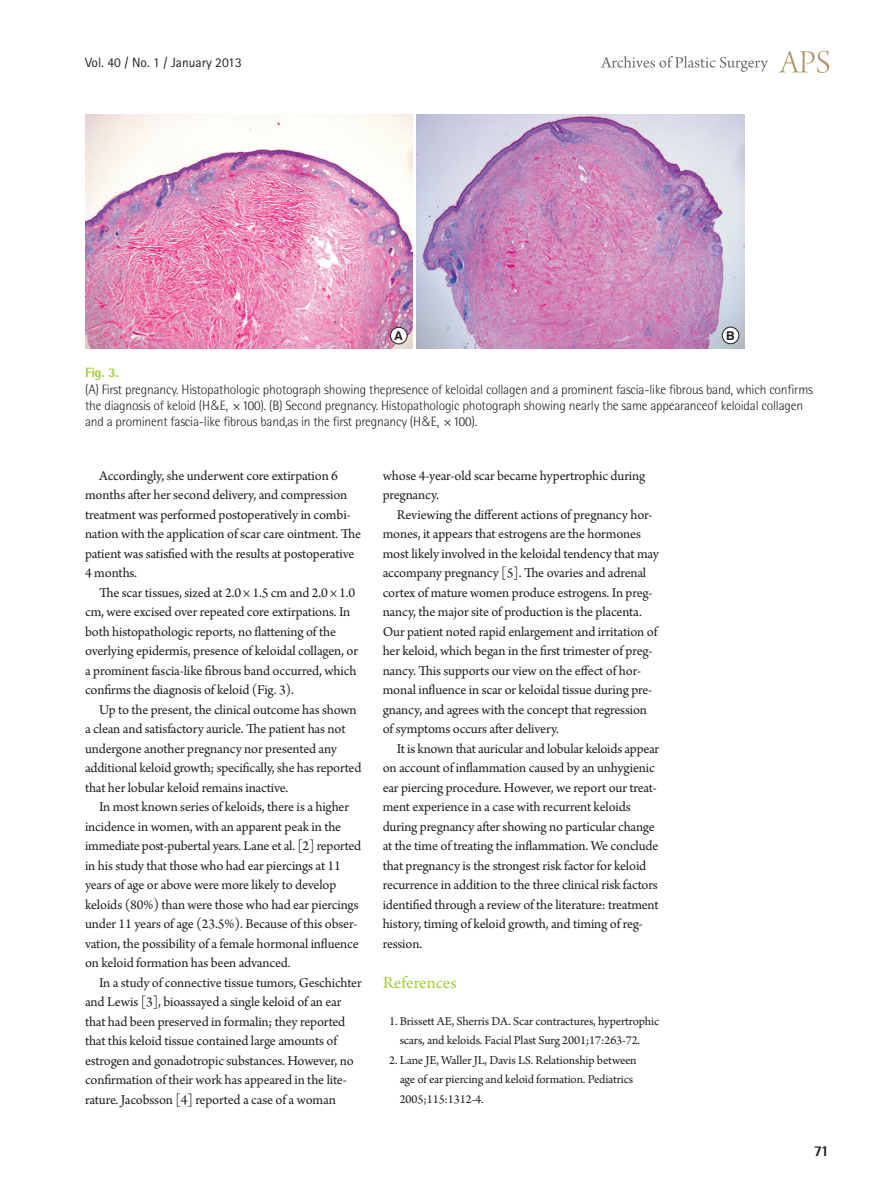
<style>
.page{position:relative;width:893px;height:1191px;background:#fff}
.page>*{position:absolute;margin:0;border:0;box-sizing:border-box;transform-origin:0 0}
.대제목_Letter{font:18px "Arno Pro";letter-spacing:-.005em;color:#a6ce39}
.t1{font:800 15px "Rotis Semi Sans Std";color:#231f20}
.성형_본문_이미지{font:14.25px/19.5px "Arno Pro";letter-spacing:-.01em;color:#231f20}
.표_그림체{font:300 13.5px/16.4px "Rotis Semi Sans Std";letter-spacing:-.015em;color:#231f20}
.권_호_월{font:13.5px "Rotis Sans Serif Std";color:#231f20}
.참고문헌-1__이미지{font:12.75px/19.5px "Arno Pro";letter-spacing:-.01em;color:#231f20}
.t2{font:700 12.15px "Swiss 721 BT";color:#231f20}
.s1{font-weight:800;color:#a6ce39}
.s2{font-family:"DIN Pro"}
</style>
<div class="page">
<svg style="left:779px;top:51px;width:50px;height:22px"></svg>
<svg style="left:601px;top:56px;width:167px;height:16px"></svg>
<img style="left:85px;top:115px;width:327px;height:234px">
<div style="left:390px;top:327px;width:17px;height:17px;background:#fff;border-radius:50%"></div>
<div style="left:390px;top:327px;width:17px;height:17px;border:1px solid #231f20;border-radius:50%"></div>
<img style="left:417px;top:115px;width:327px;height:234px">
<div style="left:722px;top:327px;width:17px;height:17px;background:#fff;border-radius:50%"></div>
<div style="left:722px;top:327px;width:17px;height:17px;border:1px solid #231f20;border-radius:50%"></div>
<p class="권_호_월" style="left:85px;top:54px;width:158px">Vol. 40 / No. 1 / January 2013</p>
<p class="t2" style="left:395px;top:328px;width:10px">A</p>
<p class="t2" style="left:726px;top:328px;width:10px">B</p>
<p class="표_그림체" style="left:85px;top:364px;width:729px"><span class="s1">Fig. 3.<br></span>(A) First pregnancy. Histopathologic photograph showing thepresence of keloidal collagen and a prominent fascia-like fibrous band, which confirms the diagnosis of keloid (H<span class="s2">&amp;</span>E, ×100). (B) Second pregnancy. Histopathologic photograph showing nearly the same appearanceof keloidal collagen and a prominent fascia-like fibrous band,as in the first pregnancy (H<span class="s2">&amp;</span>E, ×100).</p>
<p class="성형_본문_이미지" style="left:85px;top:466px;width:278px;text-indent:14px">Accordingly, she underwent core extirpation 6 months after her second delivery, and compression treatment was performed postoperatively in combi&shy;nation with the application of scar care ointment. The patient was satisfied with the results at postoperative 4 months.</p>
<p class="성형_본문_이미지" style="left:85px;top:583px;width:274px;text-indent:14px">The scar tissues, sized at 2.0 × 1.5 cm and 2.0 × 1.0 cm, were excised over repeated core extirpations. In both histopathologic reports, no flattening of the overlying epidermis, presence of keloidal collagen, or a prominent fascia-like fibrous band occurred, which confirms the diagnosis of keloid (Fig. 3).</p>
<p class="성형_본문_이미지" style="left:85px;top:700px;width:278px;text-indent:14px">Up to the present, the clinical outcome has shown a clean and satisfactory auricle. The patient has not undergone another pregnancy nor presented any additional keloid growth; specifically, she has reported that her lobular keloid remains inactive.</p>
<p class="성형_본문_이미지" style="left:85px;top:798px;width:278px;text-indent:14px">In most known series of keloids, there is a higher incidence in women, with an apparent peak in the immediate post-pubertal years. Lane et al. [2] reported in his study that those who had ear piercings at 11 years of age or above were more likely to develop keloids (80%) than were those who had ear piercings under 11 years of age (23.5%). Because of this obser&shy;vation, the possibility of a female hormonal influence on keloid formation has been advanced.</p>
<p class="성형_본문_이미지" style="left:85px;top:973px;width:278px;text-indent:14px">In a study of connective tissue tumors, Geschichter and Lewis [3], bioassayed a single keloid of an ear that had been preserved in formalin; they reported that this keloid tissue contained large amounts of estrogen and gonadotropic substances. However, no confirmation of their work has appeared in the lite&shy;rature. Jacobsson [4] reported a case of a woman</p>
<p class="성형_본문_이미지" style="left:383px;top:466px;width:264px">whose 4-year-old scar became hypertrophic during pregnancy.</p>
<p class="성형_본문_이미지" style="left:383px;top:505px;width:278px;text-indent:14px">Reviewing the different actions of pregnancy hor&shy;mones, it appears that estrogens are the hormones most likely involved in the keloidal tendency that may accompany pregnancy [5]. The ovaries and adrenal cortex of mature women produce estrogens. In preg&shy;nancy, the major site of production is the placenta.<br>Our patient noted rapid enlargement and irritation of her keloid, which began in the first trimester of preg&shy;nancy. This supports our view on the effect of hor&shy;monal influence in scar or keloidal tissue during pre&shy;gnancy, and agrees with the concept that regression of symptoms occurs after delivery.</p>
<p class="성형_본문_이미지" style="left:383px;top:739px;width:278px;text-indent:14px">It is known that auricular and lobular keloids appear on account of inflammation caused by an unhygienic ear piercing procedure. However, we report our treat&shy;ment experience in a case with recurrent keloids during pregnancy after showing no particular change at the time of treating the inflammation. We conclude that pregnancy is the strongest risk factor for keloid recurrence in addition to the three clinical risk factors identified through a review of the literature: treatment history, timing of keloid growth, and timing of reg&shy;ression.</p>
<p class="대제목_Letter" style="left:383px;top:972px;width:75px">References</p>
<p class="참고문헌-1__이미지" style="left:400px;top:1011px;width:261px;text-indent:-11px">1. Brissett AE, Sherris DA. Scar contractures, hypertrophic scars, and keloids. Facial Plast Surg 2001;17:263-72.</p>
<p class="참고문헌-1__이미지" style="left:400px;top:1050px;width:238px;text-indent:-11px">2. Lane JE, Waller JL, Davis LS. Relationship between age of ear piercing and keloid formation. Pediatrics<br>2005;115:1312-4.</p>
<p class="t1" style="left:814px;top:1141px;width:17px">71</p>
</div>
